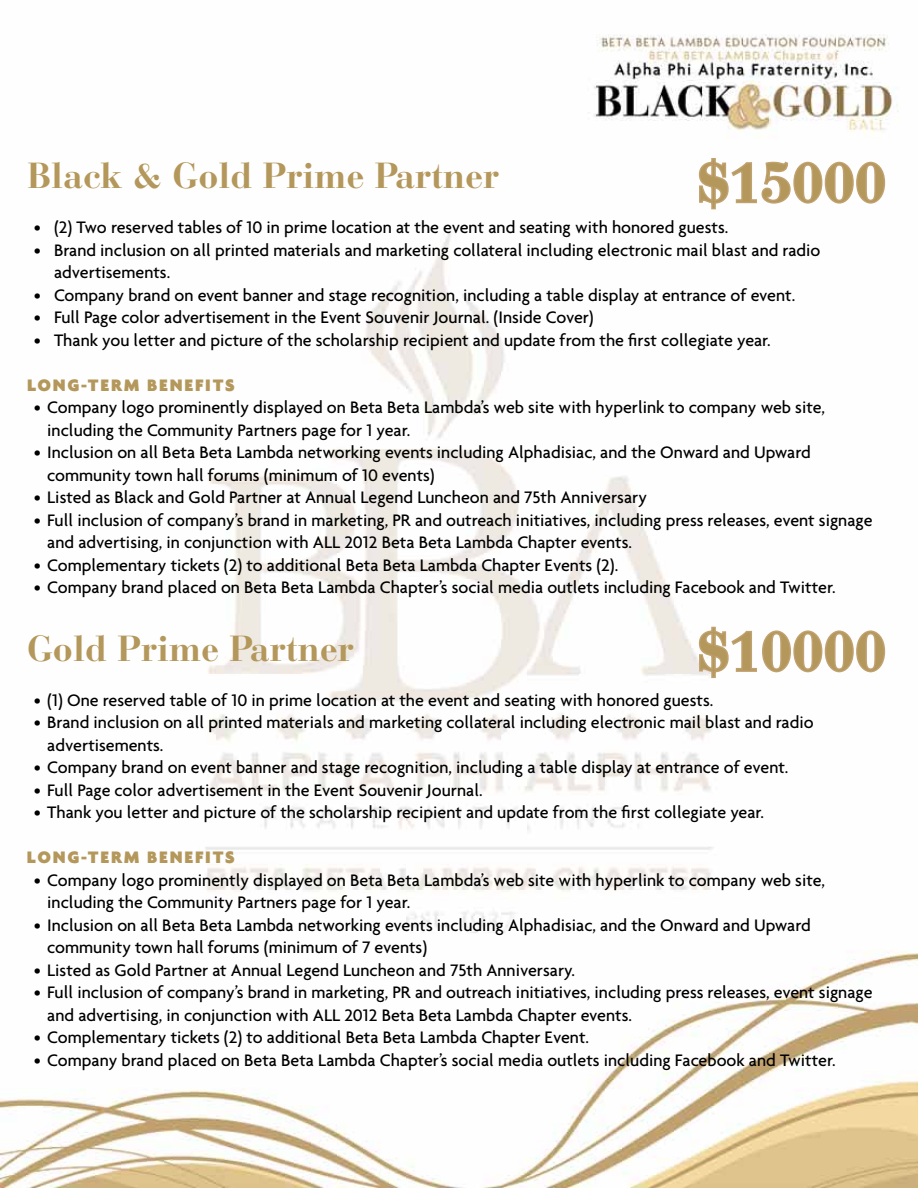
<style>
.page{position:relative;width:918px;height:1188px;background:#fff}
.page>*{position:absolute;margin:0;border:0;box-sizing:border-box;transform-origin:0 0}
.t1{font:700 54px "Bauer Bodoni Std";letter-spacing:.025em;color:#b4975a}
.t2{font:700 36px "Bauer Bodoni Std";color:#b4975a}
.t3{font:500 18px/22.5px "Agenda";color:#000}
.t4{font:900 18px "Agenda";letter-spacing:.1em;color:#b4975a}
</style>
<div class="page">
<img style="left:0;top:34px;width:918px;height:1154px">
<svg style="left:697px;top:157px;width:190px;height:54px"></svg>
<svg style="left:697px;top:625px;width:190px;height:55px"></svg>
<h1 class="t1" style="left:699px;top:150px;width:188px">$15000</h1>
<h2 class="t2" style="left:27px;top:154px;width:474px">Black &amp; Gold Prime Partner</h2>
<p class="t3" style="left:34px;top:216px;width:696px">• (2) Two reserved tables of 10 in prime location at the event and seating with honored guests.</p>
<p class="t3" style="left:54px;top:238px;width:768px;text-indent:-20px">• Brand inclusion on all printed materials and marketing collateral including electronic mail blast and radio advertisements.</p>
<p class="t3" style="left:34px;top:283px;width:763px">• Company brand on event banner and stage recognition, including a table display at entrance of event.</p>
<p class="t3" style="left:34px;top:306px;width:561px">• Full Page color advertisement in the Event Souvenir Journal. (Inside Cover)</p>
<p class="t3" style="left:34px;top:328px;width:739px">• Thank you letter and picture of the scholarship recipient and update from the first collegiate year.</p>
<p class="t4" style="left:27px;top:374px;width:209px">LONG-TERM BENEFITS</p>
<p class="t3" style="left:47px;top:396px;width:779px;text-indent:-14px">• Company logo prominently displayed on Beta Beta Lambda’s web site with hyperlink to company web site, including the Community Partners page for 1 year.</p>
<p class="t3" style="left:47px;top:441px;width:765px;text-indent:-14px">• Inclusion on all Beta Beta Lambda networking events including Alphadisiac, and the Onward and Upward community town hall forums (minimum of 10 events)</p>
<p class="t3" style="left:34px;top:486px;width:615px">• Listed as Black and Gold Partner at Annual Legend Luncheon and 75th Anniversary</p>
<p class="t3" style="left:47px;top:508px;width:827px;text-indent:-14px">• Full inclusion of company’s brand in marketing, PR and outreach initiatives, including press releases, event signage and advertising, in conjunction with ALL 2012 Beta Beta Lambda Chapter events.</p>
<p class="t3" style="left:34px;top:553px;width:586px">• Complementary tickets (2) to additional Beta Beta Lambda Chapter Events (2).</p>
<p class="t3" style="left:34px;top:576px;width:803px">• Company brand placed on Beta Beta Lambda Chapter’s social media outlets including Facebook and Twitter.</p>
<h2 class="t2" style="left:27px;top:627px;width:328px">Gold Prime Partner</h2>
<p class="t3" style="left:34px;top:688px;width:681px">• (1) One reserved table of 10 in prime location at the event and seating with honored guests.</p>
<p class="t3" style="left:47px;top:711px;width:768px;text-indent:-14px">• Brand inclusion on all printed materials and marketing collateral including electronic mail blast and radio advertisements.</p>
<p class="t3" style="left:34px;top:756px;width:756px">• Company brand on event banner and stage recognition, including a table display at entrance of event.</p>
<p class="t3" style="left:34px;top:778px;width:450px">• Full Page color advertisement in the Event Souvenir Journal.</p>
<p class="t3" style="left:34px;top:801px;width:732px">• Thank you letter and picture of the scholarship recipient and update from the first collegiate year.</p>
<p class="t4" style="left:27px;top:847px;width:209px">LONG-TERM BENEFITS</p>
<p class="t3" style="left:47px;top:868px;width:779px;text-indent:-14px">• Company logo prominently displayed on Beta Beta Lambda’s web site with hyperlink to company web site, including the Community Partners page for 1 year.</p>
<p class="t3" style="left:47px;top:913px;width:765px;text-indent:-14px">• Inclusion on all Beta Beta Lambda networking events including Alphadisiac, and the Onward and Upward community town hall forums (minimum of 7 events)</p>
<p class="t3" style="left:34px;top:958px;width:543px">• Listed as Gold Partner at Annual Legend Luncheon and 75th Anniversary.</p>
<p class="t3" style="left:47px;top:981px;width:827px;text-indent:-14px">• Full inclusion of company’s brand in marketing, PR and outreach initiatives, including press releases, event signage and advertising, in conjunction with ALL 2012 Beta Beta Lambda Chapter events.</p>
<p class="t3" style="left:34px;top:1026px;width:557px">• Complementary tickets (2) to additional Beta Beta Lambda Chapter Event.</p>
<p class="t3" style="left:34px;top:1048px;width:803px">• Company brand placed on Beta Beta Lambda Chapter’s social media outlets including Facebook and Twitter.</p>
<h1 class="t1" style="left:699px;top:619px;width:188px">$10000</h1>
</div>
